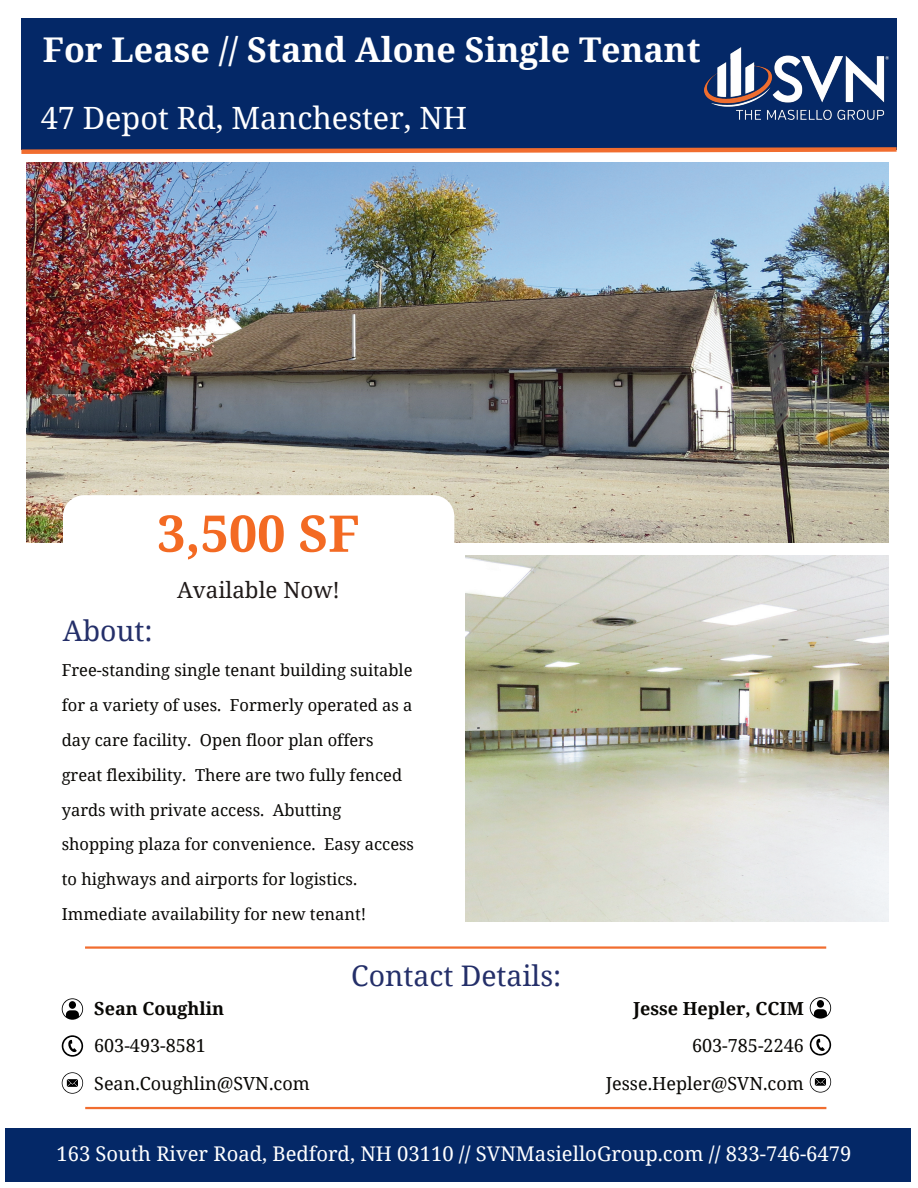
<style>
.page{position:relative;width:918px;height:1188px;background:#fff}
.page>*{position:absolute;margin:0;border:0;box-sizing:border-box;transform-origin:0 0}
.t1{font:700 50.55px "Noto Serif";color:#f36a23}
.t2{font:700 34.05px "Noto Serif";color:#fff}
.t3{font:30.75px "Noto Serif";color:#fff}
.t4{font:28.35px "Noto Serif";color:#242f69}
.t5{font:22.35px "Noto Serif";color:#201a19}
.t6{font:20.25px "Noto Serif";color:#fff}
.t7{font:18px/37.8px "Noto Serif";color:#080704}
.t8{font:700 18px "Noto Serif";color:#080704}
.t9{font:16.5px/34.8px "Noto Serif";color:#080704}
.s1{font-weight:700}
</style>
<div class="page">
<img style="left:26px;top:163px;width:863px;height:379px">
<div style="left:5px;top:1129px;width:906px;height:53px;background:#042867"></div>
<div style="left:63px;top:495px;width:391px;height:89px;background:#fff;border-radius:21px"></div>
<hr style="left:85px;top:946px;width:741px;height:3px;background:#f16d2f">
<div style="left:21px;top:18px;width:876px;height:131px;background:#042867"></div>
<svg style="left:21px;top:147px;width:876px;height:7px"></svg>
<img style="left:705px;top:48px;width:183px;height:72px">
<svg style="left:62px;top:998px;width:21px;height:22px"></svg>
<svg style="left:62px;top:1035px;width:21px;height:22px"></svg>
<svg style="left:62px;top:1072px;width:21px;height:22px"></svg>
<hr style="left:85px;top:1107px;width:741px;height:2px;background:#f16d2f">
<svg style="left:810px;top:997px;width:21px;height:22px"></svg>
<svg style="left:810px;top:1034px;width:21px;height:22px"></svg>
<svg style="left:810px;top:1071px;width:21px;height:22px"></svg>
<img style="left:466px;top:556px;width:423px;height:365px">
<h2 class="t2" style="left:43px;top:26px;width:659px">For Lease // Stand Alone Single Tenant</h2>
<h3 class="t3" style="left:41px;top:97px;width:428px">47 Depot Rd, Manchester, NH</h3>
<h1 class="t1" style="left:157px;top:498px;width:204px">3,500 SF</h1>
<h3 class="t4" style="left:63px;top:611px;width:91px">About:</h3>
<h3 class="t5" style="left:177px;top:575px;width:164px">Available Now!</h3>
<p class="t9" style="left:62px;top:652px;width:354px">Free-standing single tenant building suitable for a variety of uses. Formerly operated as a day care facility. Open floor plan offers great flexibility. There are two fully fenced yards with private access. Abutting shopping plaza for convenience. Easy access to highways and airports for logistics.<br>Immediate availability for new tenant!</p>
<p class="t8" style="left:94px;top:996px;width:132px">Sean Coughlin</p>
<p class="t7" style="left:94px;top:1026px;width:217px">603-493-8581<br>Sean.Coughlin@SVN.com</p>
<h3 class="t4" style="left:351px;top:957px;width:212px">Contact Details:</h3>
<p class="t8" style="left:633px;top:996px;width:172px">Jesse Hepler, CCIM</p>
<p class="t7" style="left:606px;top:1026px;width:200px;text-align:right">603-785-2246<br>Jesse.Hepler@SVN.com</p>
<p class="t6" style="left:56px;top:1140px;width:797px">163 South River Road, Bedford, NH 03110 <span class="s1">//</span> SVNMasielloGroup.com <span class="s1">//</span> 833-746-6479</p>
</div>
